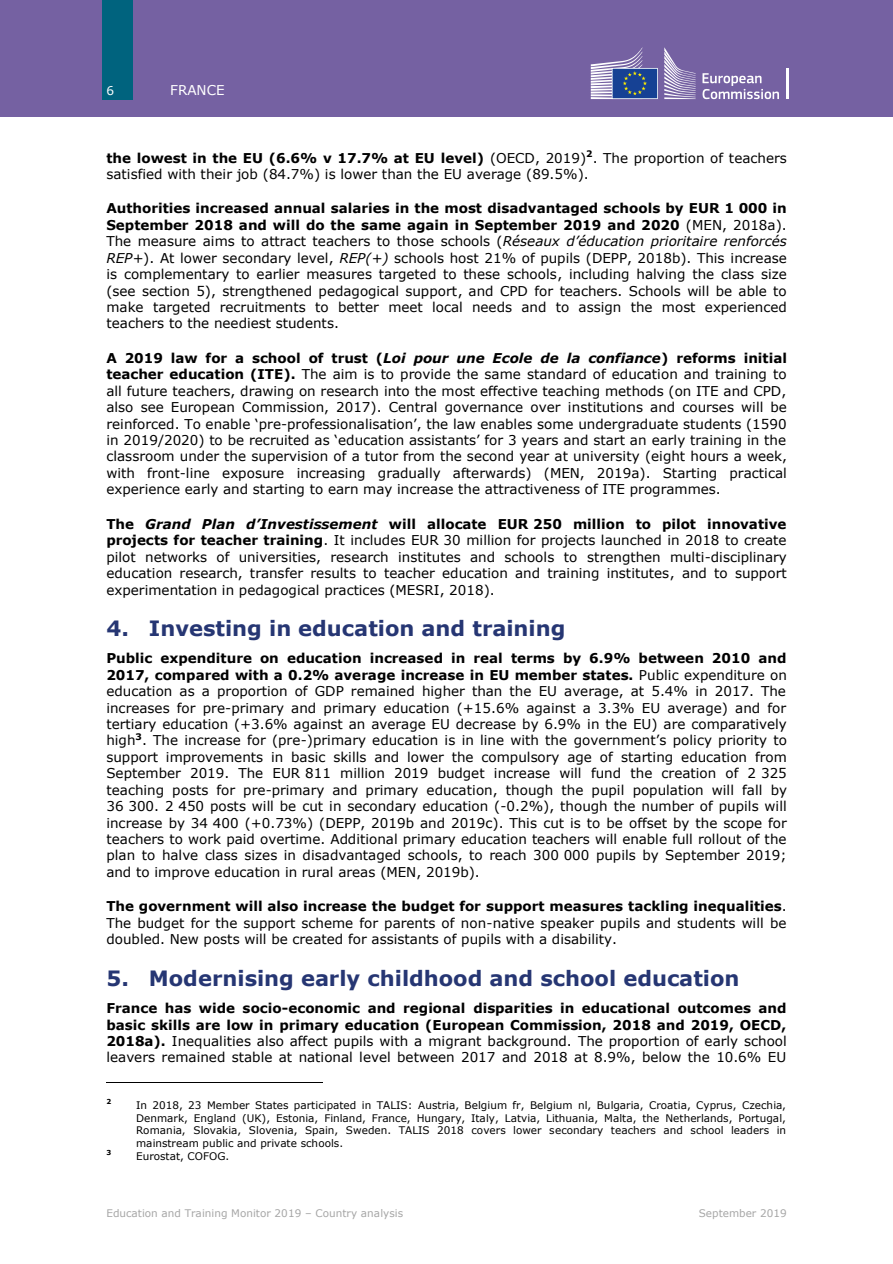
<style>
.page{position:relative;width:893px;height:1264px;background:#fff}
.page>*{position:absolute;margin:0;border:0;box-sizing:border-box;transform-origin:0 0}
.t1{font:700 21px "Verdana";color:#263673}
.t2{font:13.5px/16.4px "Verdana";color:#000;text-align:justify}
.t3{font:13.5px "Verdana";letter-spacing:-.005em;color:#fff}
.t4{font:12px "Verdana";color:#fff}
.t5{font:10.5px/12.8px "Verdana";color:#000;text-align:justify}
.t6{font:10.5px "Verdana";color:#a6a6a6}
.t7{font:700 6.9px "Verdana";color:#000}
.s1{font-weight:700}
.s2{font-style:italic}
.s3{font-weight:700;font-style:italic}
</style>
<div class="page">
<div style="left:0;top:0;width:893px;height:116px;background:#7561a2"></div>
<div style="left:103px;top:0;width:30px;height:99px;background:#00637e"></div>
<svg style="left:703px;top:73px;width:76px;height:26px"></svg>
<hr style="left:786px;top:68px;width:2px;height:31px;background:#fff">
<svg style="left:664px;top:47px;width:32px;height:52px"></svg>
<svg style="left:591px;top:47px;width:67px;height:52px"></svg>
<hr style="left:106px;top:1081px;width:216px;height:1px;background:#000">
<p class="t4" style="left:106px;top:82px;width:9px">6</p>
<p class="t3" style="left:170px;top:81px;width:56px">FRANCE</p>
<p class="t2" style="left:106px;top:149px;width:682px"><span class="s1">the lowest in the EU (6.6% v 17.7% at EU level)</span> (OECD, 2019)<sup>2</sup>. The proportion of teachers satisfied with their job (84.7%) is lower than the EU average (89.5%).</p>
<p class="t2" style="left:106px;top:200px;width:682px"><span class="s1">Authorities increased annual salaries in the most disadvantaged schools by EUR 1 000 in September 2018 and will do the same again in September 2019 and 2020</span> (MEN, 2018a).<br>The measure aims to attract teachers to those schools (<span class="s2">Réseaux d’éducation prioritaire renforcés REP+</span>). At lower secondary level, <span class="s2">REP(+)</span> schools host 21% of pupils (DEPP, 2018b). This increase is complementary to earlier measures targeted to these schools, including halving the class size (see section 5), strengthened pedagogical support, and CPD for teachers. Schools will be able to make targeted recruitments to better meet local needs and to assign the most experienced teachers to the neediest students.</p>
<p class="t2" style="left:106px;top:349px;width:682px"><span class="s1">A 2019 law for a school of trust (</span><span class="s3">Loi pour une Ecole de la confiance</span><span class="s1">) reforms initial teacher education (ITE).</span> The aim is to provide the same standard of education and training to all future teachers, drawing on research into the most effective teaching methods (on ITE and CPD, also see European Commission, 2017). Central governance over institutions and courses will be reinforced. To enable ‘pre-professionalisation’, the law enables some undergraduate students (1590 in 2019/2020) to be recruited as ‘education assistants’ for 3 years and start an early training in the classroom under the supervision of a tutor from the second year at university (eight hours a week, with front-line exposure increasing gradually afterwards) (MEN, 2019a). Starting practical experience early and starting to earn may increase the attractiveness of ITE programmes.</p>
<p class="t2" style="left:106px;top:515px;width:682px"><span class="s1">The</span> <span class="s3">Grand Plan d’Investissement</span> <span class="s1">will allocate EUR 250 million to pilot innovative projects for teacher training</span>. It includes EUR 30 million for projects launched in 2018 to create pilot networks of universities, research institutes and schools to strengthen multi-disciplinary education research, transfer results to teacher education and training institutes, and to support experimentation in pedagogical practices (MESRI, 2018).</p>
<h1 class="t1" style="left:106px;top:615px;width:460px">4. Investing in education and training</h1>
<p class="t2" style="left:106px;top:649px;width:682px"><span class="s1">Public expenditure on education increased in real terms by 6.9% between 2010 and 2017, compared with a 0.2% average increase in EU member states.</span> Public expenditure on education as a proportion of GDP remained higher than the EU average, at 5.4% in 2017. The increases for pre-primary and primary education (+15.6% against a 3.3% EU average) and for tertiary education (+3.6% against an average EU decrease by 6.9% in the EU) are comparatively high<sup>3</sup>. The increase for (pre-)primary education is in line with the government’s policy priority to support improvements in basic skills and lower the compulsory age of starting education from September 2019. The EUR 811 million 2019 budget increase will fund the creation of 2 325 teaching posts for pre-primary and primary education, though the pupil population will fall by 36 300. 2 450 posts will be cut in secondary education (-0.2%), though the number of pupils will increase by 34 400 (+0.73%) (DEPP, 2019b and 2019c). This cut is to be offset by the scope for teachers to work paid overtime. Additional primary education teachers will enable full rollout of the plan to halve class sizes in disadvantaged schools, to reach 300 000 pupils by September 2019; and to improve education in rural areas (MEN, 2019b).</p>
<p class="t2" style="left:106px;top:897px;width:682px"><span class="s1">The government will also increase the budget for support measures tackling inequalities</span>.<br>The budget for the support scheme for parents of non-native speaker pupils and students will be doubled. New posts will be created for assistants of pupils with a disability.</p>
<h1 class="t1" style="left:106px;top:964px;width:635px">5. Modernising early childhood and school education</h1>
<p class="t2" style="left:106px;top:999px;width:682px"><span class="s1">France has wide socio-economic and regional disparities in educational outcomes and basic skills are low in primary education (European Commission, 2018 and 2019, OECD, 2018a).</span> Inequalities also affect pupils with a migrant background. The proportion of early school leavers remained stable at national level between 2017 and 2018 at 8.9%, below the 10.6% EU</p>
<p class="t7" style="left:106px;top:1096px;width:6px">2</p>
<p class="t5" style="left:136px;top:1097px;width:652px">In 2018, 23 Member States participated in TALIS: Austria, Belgium fr, Belgium nl, Bulgaria, Croatia, Cyprus, Czechia, Denmark, England (UK), Estonia, Finland, France, Hungary, Italy, Latvia, Lithuania, Malta, the Netherlands, Portugal, Romania, Slovakia, Slovenia, Spain, Sweden. TALIS 2018 covers lower secondary teachers and school leaders in mainstream public and private schools.</p>
<p class="t7" style="left:106px;top:1147px;width:6px">3</p>
<p class="t5" style="left:136px;top:1148px;width:95px">Eurostat, COFOG.</p>
<p class="t6" style="left:106px;top:1205px;width:298px">Education and Training Monitor 2019 – Country analysis</p>
<p class="t6" style="left:699px;top:1205px;width:89px">September 2019</p>
</div>
